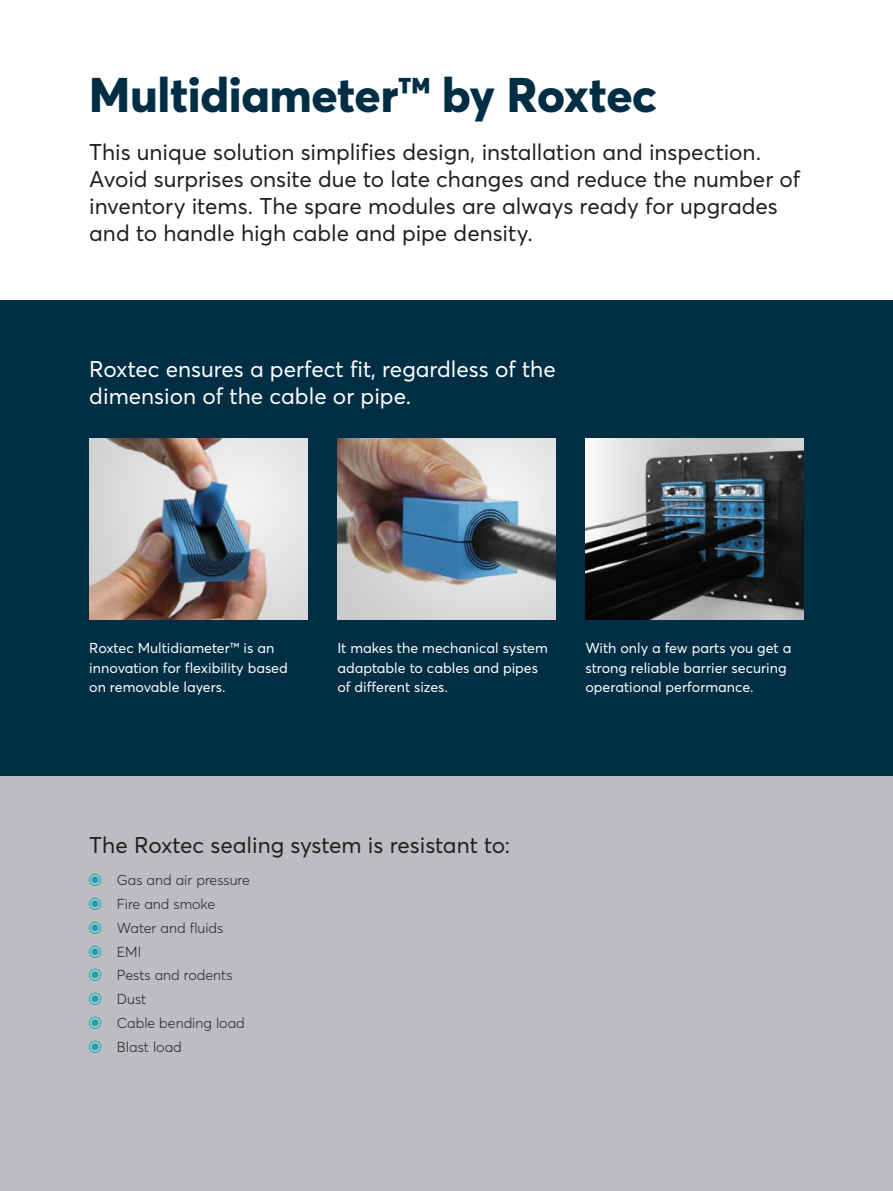
<style>
.page{position:relative;width:893px;height:1191px;background:#fff}
.page>*{position:absolute;margin:0;border:0;box-sizing:border-box;transform-origin:0 0}
.t1{font:800 48px "Averta";letter-spacing:-.005em;color:#002f45}
.t2{font:22.5px/27px "Averta";color:#231f20}
.t3{font:22.5px/27px "Averta";color:#fff}
.t4{font:14.25px/19.5px "Averta";color:#fff}
.t5{font:300 14.25px/23.7px "Averta";color:#231f20}
</style>
<div class="page">
<div style="left:0;top:300px;width:893px;height:476px;background:#002f45"></div>
<img style="left:89px;top:438px;width:219px;height:181px">
<img style="left:337px;top:438px;width:218px;height:181px">
<img style="left:585px;top:438px;width:219px;height:181px">
<div style="left:0;top:776px;width:893px;height:415px;background:#bcbdc0"></div>
<h1 class="t1" style="left:89px;top:64px;width:569px">Multidiameter™ by Roxtec</h1>
<p class="t2" style="left:89px;top:138px;width:713px">This unique solution simplifies design, installation and inspection.<br>Avoid surprises onsite due to late changes and reduce the number of inventory items. The spare modules are always ready for upgrades and to handle high cable and pipe density.</p>
<p class="t3" style="left:89px;top:355px;width:468px">Roxtec ensures a perfect fit, regardless of the dimension of the cable or pipe.</p>
<p class="t4" style="left:89px;top:638px;width:200px">Roxtec Multidiameter™ is an innovation for flexibility based on removable layers.</p>
<p class="t4" style="left:337px;top:638px;width:212px">It makes the mechanical system adaptable to cables and pipes of different sizes.</p>
<p class="t4" style="left:585px;top:638px;width:207px">With only a few parts you get a strong reliable barrier securing operational performance.</p>
<p class="t2" style="left:89px;top:831px;width:422px">The Roxtec sealing system is resistant to:</p>
<p class="t5" style="left:117px;top:868px;width:134px">Gas and air pressure<br>Fire and smoke<br>Water and fluids<br>EMI<br>Pests and rodents<br>Dust<br>Cable bending load<br>Blast load</p>
</div>
